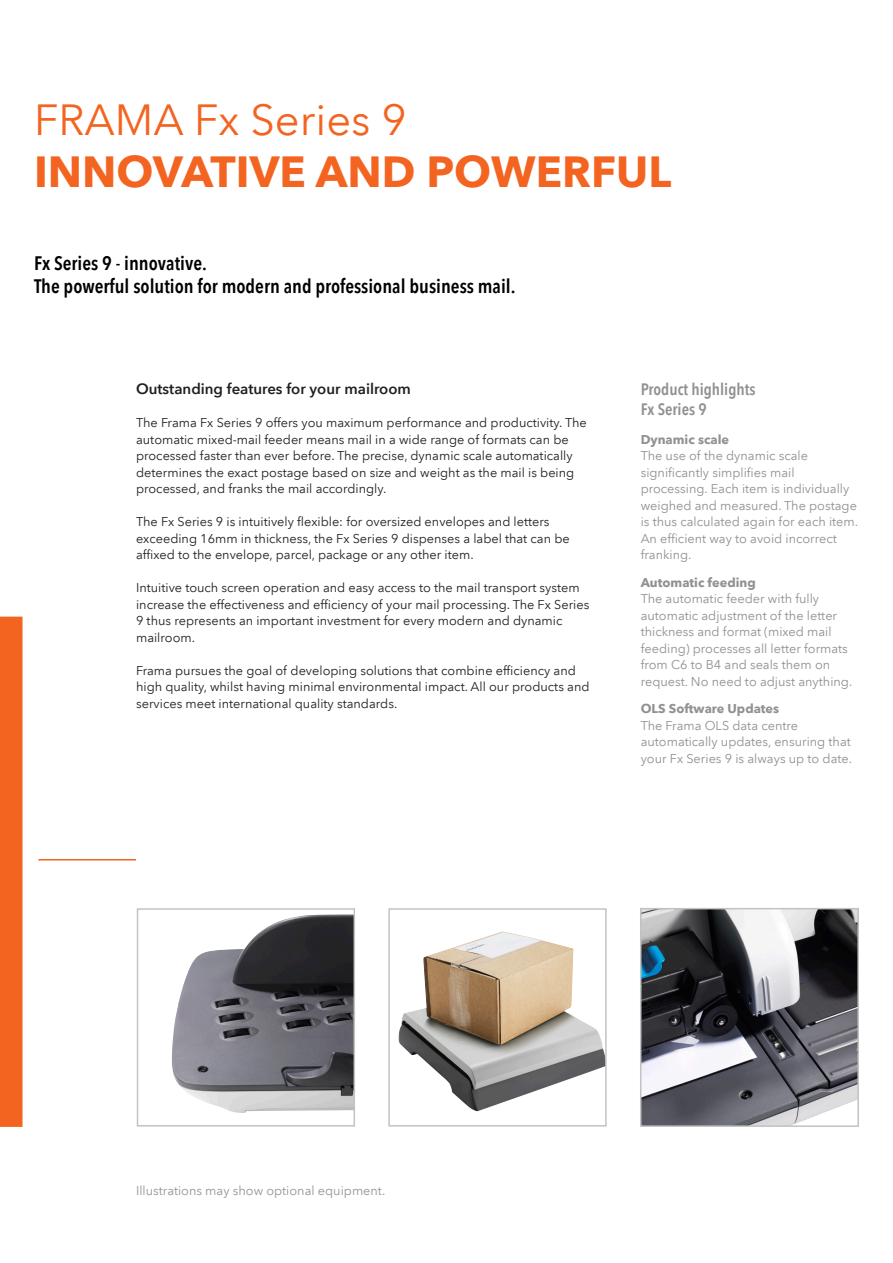
<style>
.page{position:relative;width:893px;height:1263px;background:#fff}
.page>*{position:absolute;margin:0;border:0;box-sizing:border-box;transform-origin:0 0}
.Überschrift{font:700 43.5px "Avenir Next LT Pro";color:#f36421}
.Überschrift-2{font:43.5px "Avenir Next LT Pro";color:#f36421}
.Seitentitel{font:600 condensed 19.5px/23.4px "Avenir Next LT Pro";color:#000001}
.Bildunterschrift_ora{font:600 condensed 16.5px "Avenir Next LT Pro";color:#929090}
.Fliesstext{font:600 15px "Avenir Next LT Pro";color:#231f20}
.Fliesstext-2{font:12.75px/16.5px "Avenir Next LT Pro";color:#231f20}
.Fliesstext-3{font:12.75px/16.5px "Avenir Next LT Pro";color:#929090}
.Fliesstext-4{font:700 12.75px "Avenir Next LT Pro";color:#929090}
.Bildunterschrift_Dis{font:12.75px "Avenir Next LT Pro";color:#939598}
</style>
<div class="page">
<img style="left:398px;top:931px;width:206px;height:180px">
<div style="left:388px;top:908px;width:219px;height:218px;border:2px solid #c1c3c2"></div>
<img style="left:172px;top:914px;width:180px;height:199px">
<div style="left:137px;top:908px;width:218px;height:218px;border:2px solid #c1c3c2"></div>
<img style="left:643px;top:911px;width:213px;height:213px">
<div style="left:640px;top:908px;width:219px;height:219px;border:2px solid #c1c3c2"></div>
<div style="left:0;top:617px;width:22px;height:510px;background:#f36421"></div>
<hr style="left:38px;top:859px;width:98px;height:1px;background:#f36421">
<p class="Überschrift-2" style="left:34px;top:94px;width:374px">FRAMA Fx Series 9</p>
<p class="Überschrift" style="left:34px;top:145px;width:639px">INNOVATIVE AND POWERFUL</p>
<p class="Seitentitel" style="left:34px;top:251px;width:483px">Fx Series 9 - innovative.<br>The powerful solution for modern and professional business mail.</p>
<p class="Fliesstext" style="left:136px;top:380px;width:276px">Outstanding features for your mailroom</p>
<p class="Fliesstext-2" style="left:136px;top:414px;width:452px">The Frama Fx Series 9 offers you maximum performance and productivity. The automatic mixed-mail feeder means mail in a wide range of formats can be processed faster than ever before. The precise, dynamic scale automatically determines the exact postage based on size and weight as the mail is being processed, and franks the mail accordingly.</p>
<p class="Fliesstext-2" style="left:136px;top:513px;width:435px">The Fx Series 9 is intuitively flexible: for oversized envelopes and letters exceeding 16mm in thickness, the Fx Series 9 dispenses a label that can be affixed to the envelope, parcel, package or any other item.</p>
<p class="Fliesstext-2" style="left:136px;top:579px;width:455px">Intuitive touch screen operation and easy access to the mail transport system increase the effectiveness and efficiency of your mail processing. The Fx Series 9 thus represents an important investment for every modern and dynamic mailroom.</p>
<p class="Fliesstext-2" style="left:136px;top:662px;width:455px">Frama pursues the goal of developing solutions that combine efficiency and high quality, whilst having minimal environmental impact. All our products and services meet international quality standards.</p>
<p class="Bildunterschrift_ora" style="left:641px;top:379px;width:116px">Product highlights</p>
<p class="Bildunterschrift_ora" style="left:641px;top:399px;width:67px">Fx Series 9</p>
<p class="Fliesstext-4" style="left:641px;top:431px;width:90px">Dynamic scale</p>
<p class="Fliesstext-3" style="left:641px;top:447px;width:219px">The use of the dynamic scale significantly simplifies mail processing. Each item is individually weighed and measured. The postage is thus calculated again for each item.<br>An efficient way to avoid incorrect franking.</p>
<p class="Fliesstext-4" style="left:641px;top:575px;width:117px">Automatic feeding</p>
<p class="Fliesstext-3" style="left:641px;top:591px;width:213px">The automatic feeder with fully automatic adjustment of the letter thickness and format (mixed mail feeding) processes all letter formats from C6 to B4 and seals them on request. No need to adjust anything.</p>
<p class="Fliesstext-4" style="left:641px;top:701px;width:140px">OLS Software Updates</p>
<p class="Fliesstext-3" style="left:641px;top:717px;width:213px">The Frama OLS data centre automatically updates, ensuring that your Fx Series 9 is always up to date.</p>
<p class="Bildunterschrift_Dis" style="left:136px;top:1183px;width:251px">Illustrations may show optional equipment.</p>
</div>
